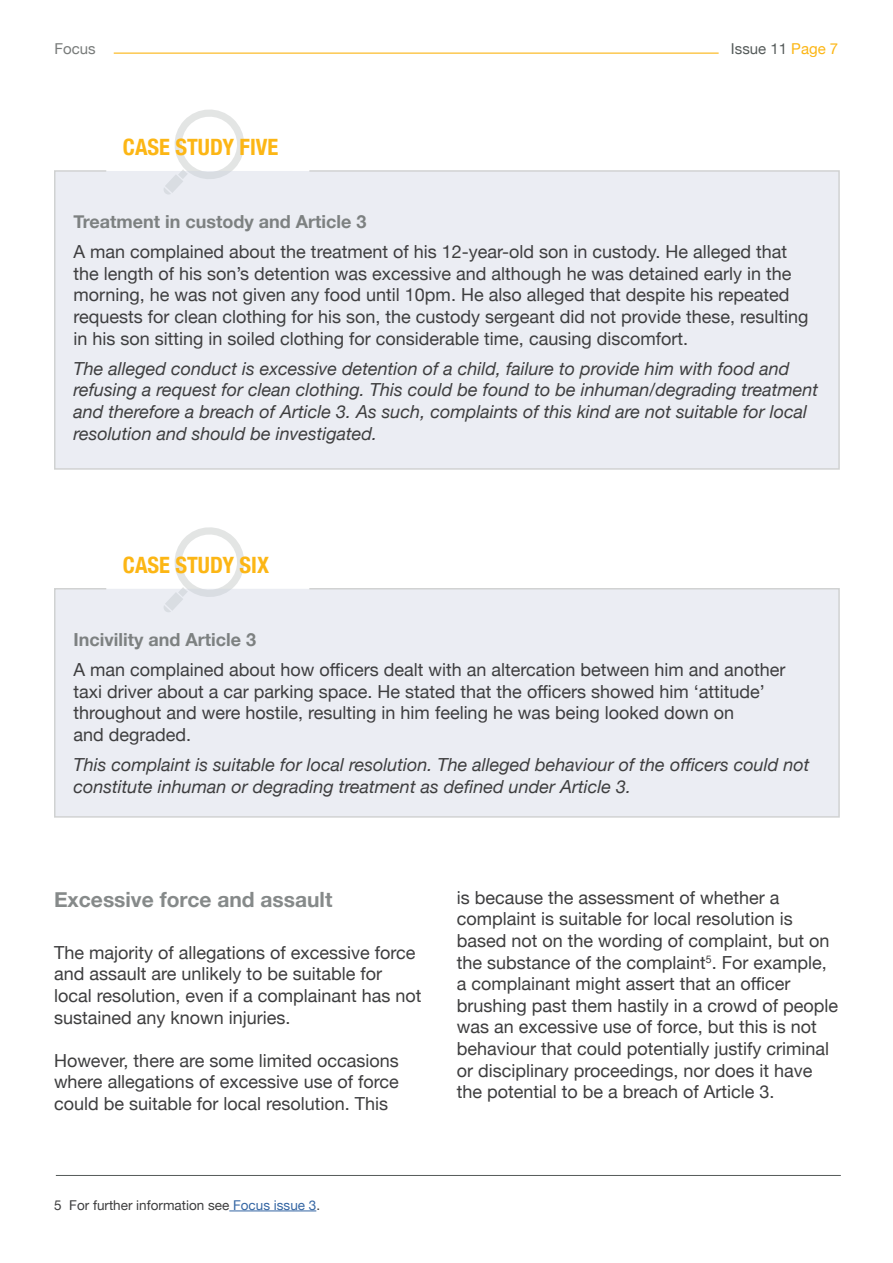
<style>
.page{position:relative;width:893px;height:1263px;background:#fff}
.page>*{position:absolute;margin:0;border:0;box-sizing:border-box;transform-origin:0 0}
.t1{font:700 condensed 22.5px "Helvetica Neue";color:#fcb615}
.t2{font:700 21px "Helvetica Neue";color:#868a8a}
.t3{font:18px/21.6px "Helvetica Neue";color:#3e3e3f}
.t4{font:italic 18px/21.6px "Helvetica Neue";color:#3e3e3f}
.t5{font:700 18px "Helvetica Neue";color:#7d8181}
.t6{font:15px "Helvetica Neue";color:#555b5a}
.t7{font:15px "Helvetica Neue";color:#787b7a}
.t8{font:13.5px "Helvetica Neue";color:#3e3e3f}
.s1{color:#fcb615}
.s2{color:#3667a4}
</style>
<div class="page">
<hr style="left:114px;top:53px;width:605px;height:1px;background:#fcb615">
<svg style="left:174px;top:109px;width:70px;height:60px"></svg>
<div style="left:54px;top:169px;width:786px;height:301px;background:#ebedf3"></div>
<svg style="left:174px;top:527px;width:70px;height:60px"></svg>
<div style="left:54px;top:587px;width:786px;height:231px;background:#ebedf3"></div>
<hr style="left:56px;top:1175px;width:785px;height:1px;background:#555b5a">
<hr style="left:229px;top:1210px;width:87px;height:1px;background:#3667a4">
<p class="t7" style="left:55px;top:38px;width:43px">Focus</p>
<p class="t6" style="left:731px;top:38px;width:109px">Issue 11 <span class="s1">Page 7</span></p>
<p class="t1" style="left:123px;top:128px;width:157px">CASE STUDY FIVE</p>
<p class="t5" style="left:74px;top:208px;width:294px">Treatment in custody and Article 3</p>
<p class="t3" style="left:74px;top:242px;width:736px">A man complained about the treatment of his 12-year-old son in custody. He alleged that the length of his son’s detention was excessive and although he was detained early in the morning, he was not given any food until 10pm. He also alleged that despite his repeated requests for clean clothing for his son, the custody sergeant did not provide these, resulting in his son sitting in soiled clothing for considerable time, causing discomfort.</p>
<p class="t4" style="left:74px;top:359px;width:746px">The alleged conduct is excessive detention of a child, failure to provide him with food and refusing a request for clean clothing. This could be found to be inhuman/degrading treatment and therefore a breach of Article 3. As such, complaints of this kind are not suitable for local resolution and should be investigated.</p>
<p class="t1" style="left:123px;top:546px;width:148px">CASE STUDY SIX</p>
<p class="t5" style="left:74px;top:625px;width:184px">Incivility and Article 3</p>
<p class="t3" style="left:74px;top:660px;width:713px">A man complained about how officers dealt with an altercation between him and another taxi driver about a car parking space. He stated that the officers showed him ‘attitude’ throughout and were hostile, resulting in him feeling he was being looked down on<br>and degraded.</p>
<p class="t4" style="left:74px;top:755px;width:737px">This complaint is suitable for local resolution. The alleged behaviour of the officers could not constitute inhuman or degrading treatment as defined under Article 3.</p>
<p class="t2" style="left:54px;top:883px;width:280px">Excessive force and assault</p>
<p class="t3" style="left:54px;top:943px;width:369px">The majority of allegations of excessive force and assault are unlikely to be suitable for local resolution, even if a complainant has not sustained any known injuries.</p>
<p class="t3" style="left:54px;top:1051px;width:346px;text-align:justify">However, there are some limited occasions where allegations of excessive use of force could be suitable for local resolution. This</p>
<p class="t8" style="left:54px;top:1195px;width:267px">5 For further information see <span class="s2">Focus issue 3</span>.</p>
<p class="t3" style="left:457px;top:888px;width:383px">is because the assessment of whether a complaint is suitable for local resolution is based not on the wording of complaint, but on the substance of the complaint<sup>5</sup>. For example, a complainant might assert that an officer brushing past them hastily in a crowd of people was an excessive use of force, but this is not behaviour that could potentially justify criminal or disciplinary proceedings, nor does it have the potential to be a breach of Article 3.</p>
</div>
